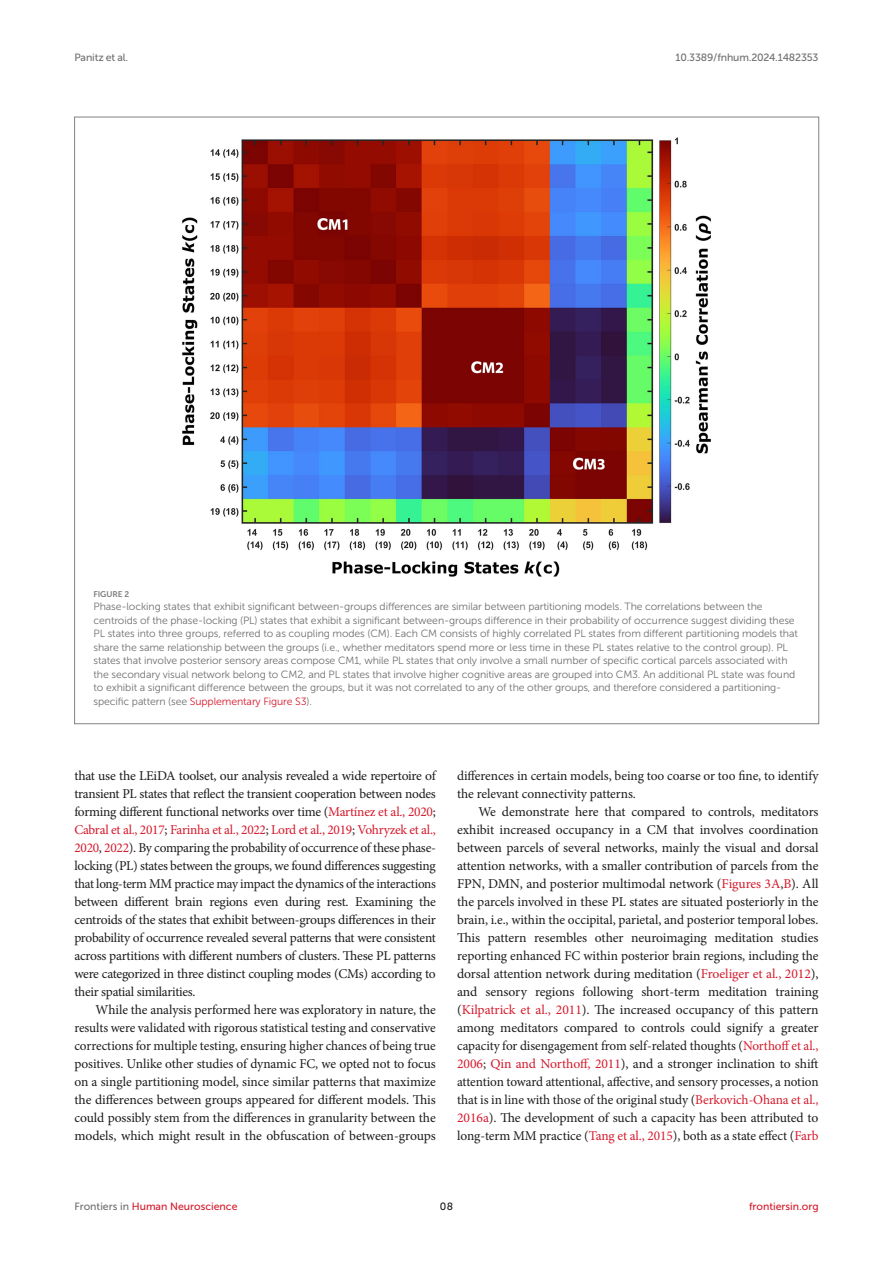
<style>
.page{position:relative;width:893px;height:1263px;background:#fff}
.page>*{position:absolute;margin:0;border:0;box-sizing:border-box;transform-origin:0 0}
.TEXT{font:13.5px/18px "Minion Pro";letter-spacing:-.01em;color:#1b1c1b;text-align:justify}
.FIG_LEG{font:10.5px/13.5px "Museo Sans 300";letter-spacing:-.01em;color:#706f70}
.t1{font:10.5px "Museo Sans 500";color:#d51a2c}
.t2{font:10.5px "Museo Sans 500";letter-spacing:-.015em;color:#706f70}
.t3{font:10.5px "Museo Sans 500";color:#1b1c1b}
.FIG_HD{font:8.25px "Museo Sans 700";letter-spacing:-.01em;color:#7e7f7f}
.s1{color:#d51a2c}
.s2{color:#706f70}
</style>
<div class="page">
<img style="left:182px;top:137px;width:529px;height:440px">
<p class="t2" style="left:74px;top:51px;width:55px">Panitz et al.</p>
<p class="t2" style="left:675px;top:51px;width:145px">10.3389/fnhum.2024.1482353</p>
<p class="FIG_HD" style="left:94px;top:589px;width:37px">FIGURE 2</p>
<p class="FIG_LEG" style="left:94px;top:600px;width:706px">Phase-locking states that exhibit significant between-groups differences are similar between partitioning models. The correlations between the centroids of the phase-locking (PL) states that exhibit a significant between-groups difference in their probability of occurrence suggest dividing these PL states into three groups, referred to as coupling modes (CM). Each CM consists of highly correlated PL states from different partitioning models that share the same relationship between the groups (i.e., whether meditators spend more or less time in these PL states relative to the control group). PL states that involve posterior sensory areas compose CM1, while PL states that only involve a small number of specific cortical parcels associated with the secondary visual network belong to CM2, and PL states that involve higher cognitive areas are grouped into CM3. An additional PL state was found to exhibit a significant difference between the groups, but it was not correlated to any of the other groups, and therefore considered a partitioning&shy;specific pattern (see <span class="s1">Supplementary Figure S3</span>).</p>
<p class="TEXT" style="left:74px;top:767px;width:363px">that use the LEiDA toolset, our analysis revealed a wide repertoire of transient PL states that reflect the transient cooperation between nodes forming different functional networks over time (<span class="s1">Martínez et al., 2020</span>; <span class="s1">Cabral et al., 2017</span>; <span class="s1">Farinha et al., 2022</span>; <span class="s1">Lord et al., 2019</span>; <span class="s1">Vohryzek et al., 2020</span>, <span class="s1">2022</span>). By comparing the probability of occurrence of these phase&shy;locking (PL) states between the groups, we found differences suggesting that long-term MM practice may impact the dynamics of the interactions between different brain regions even during rest. Examining the centroids of the states that exhibit between-groups differences in their probability of occurrence revealed several patterns that were consistent across partitions with different numbers of clusters. These PL patterns were categorized in three distinct coupling modes (CMs) according to their spatial similarities.</p>
<p class="TEXT" style="left:74px;top:1001px;width:363px;text-indent:21px">While the analysis performed here was exploratory in nature, the results were validated with rigorous statistical testing and conservative corrections for multiple testing, ensuring higher chances of being true positives. Unlike other studies of dynamic FC, we opted not to focus on a single partitioning model, since similar patterns that maximize the differences between groups appeared for different models. This could possibly stem from the differences in granularity between the models, which might result in the obfuscation of between-groups</p>
<p class="TEXT" style="left:457px;top:767px;width:363px">differences in certain models, being too coarse or too fine, to identify the relevant connectivity patterns.</p>
<p class="TEXT" style="left:457px;top:803px;width:363px;text-indent:21px">We demonstrate here that compared to controls, meditators exhibit increased occupancy in a CM that involves coordination between parcels of several networks, mainly the visual and dorsal attention networks, with a smaller contribution of parcels from the FPN, DMN, and posterior multimodal network (<span class="s1">Figures 3A</span>,<span class="s1">B</span>). All the parcels involved in these PL states are situated posteriorly in the brain, i.e., within the occipital, parietal, and posterior temporal lobes.<br>This pattern resembles other neuroimaging meditation studies reporting enhanced FC within posterior brain regions, including the dorsal attention network during meditation (<span class="s1">Froeliger et al., 2012</span>), and sensory regions following short-term meditation training (<span class="s1">Kilpatrick et al., 2011</span>). The increased occupancy of this pattern among meditators compared to controls could signify a greater capacity for disengagement from self-related thoughts (<span class="s1">Northoff et al., 2006</span>; <span class="s1">Qin and Northoff, 2011</span>), and a stronger inclination to shift attention toward attentional, affective, and sensory processes, a notion that is in line with those of the original study (<span class="s1">Berkovich-Ohana et al., 2016a</span>). The development of such a capacity has been attributed to long-term MM practice (<span class="s1">Tang et al., 2015</span>), both as a state effect (<span class="s1">Farb</span></p>
<p class="t1" style="left:74px;top:1200px;width:165px"><span class="s2">Frontiers in</span> Human Neuroscience</p>
<p class="t3" style="left:440px;top:1200px;width:15px">08</p>
<p class="t1" style="left:749px;top:1200px;width:71px">frontiersin.org</p>
</div>
